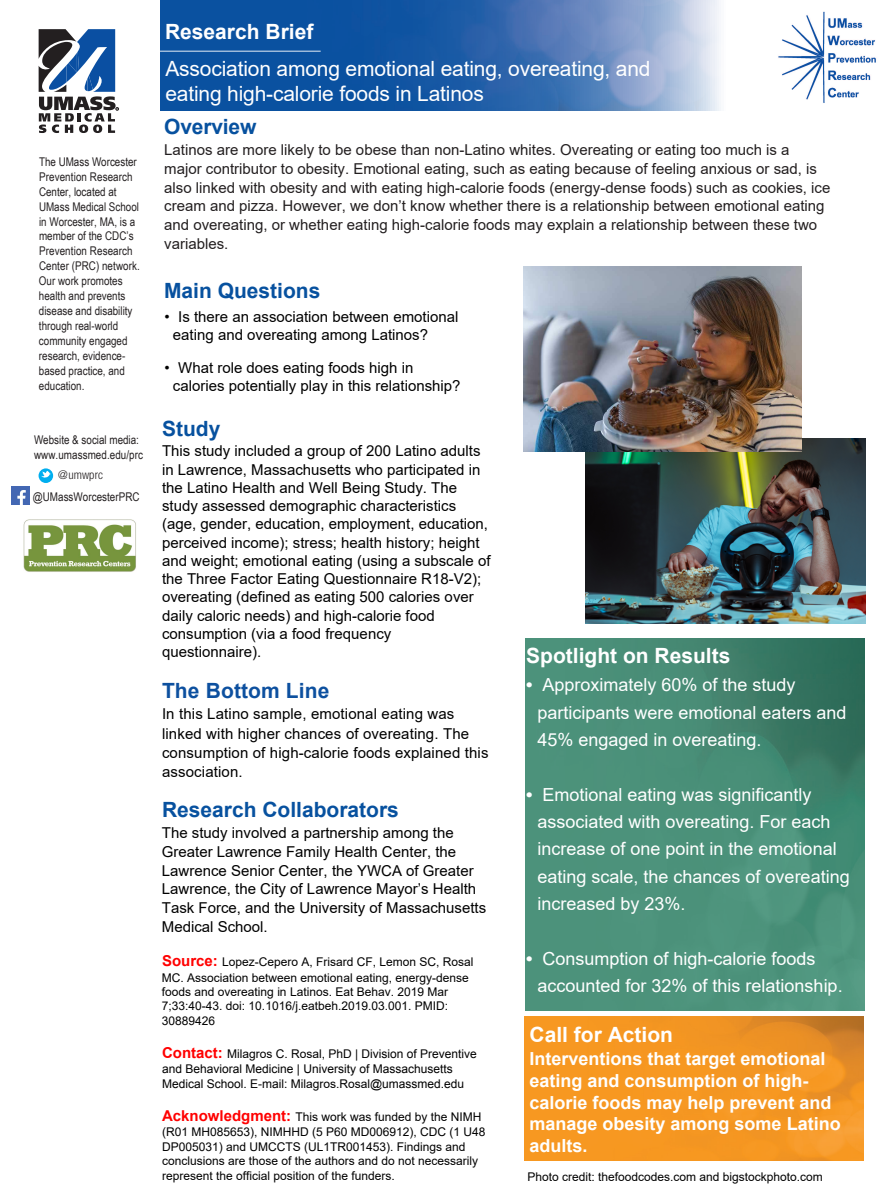
<style>
.page{position:relative;width:891px;height:1188px;background:#fff}
.page>*{position:absolute;margin:0;border:0;box-sizing:border-box;transform-origin:0 0}
.t1{font:21px/25.2px "Arial";letter-spacing:-.01em;color:#fff}
.Intro{font:700 21px "Arial";color:#fff}
.t2{font:700 21px "Arial";color:#07519f}
.t3{font:700 21px "Arial";color:#07519f}
.t4{font:700 21px "Arial";letter-spacing:.005em;color:#0d509f}
.t5{font:18px/27.3px "Arial";color:#fff}
.t6{font:700 18px/21.6px "Arial";color:#fff}
.t7{font:15px/18.3px "Arial";color:#000}
.t8{font:15px/18.6px "Arial";color:#231f20}
.t9{font:15px/18.8px "Arial";color:#000}
.t10{font:12px/14.4px "Arial";color:#000}
.Answer_text{font:12px/15px "Arial Narrow";color:#231f20}
.t11{font:12px "Arial";color:#000}
.t12{font:12px "Arial Narrow";letter-spacing:.005em;color:#221e1f}
.Answer_text-2{font:300 condensed 12px "Helvetica Neue";letter-spacing:.01em;color:#231f20}
.s1{font-style:inherit}
.s2{font-weight:700;font-size:15px;color:#f00}
.s3{font-weight:700}
</style>
<div class="page">
<img style="left:525px;top:638px;width:340px;height:372px">
<img style="left:524px;top:1017px;width:339px;height:144px">
<img style="left:161px;top:1px;width:560px;height:110px">
<svg style="left:39px;top:29px;width:80px;height:104px"></svg>
<hr style="left:156px;top:51px;width:165px;height:1px;background:#fff">
<div style="left:39px;top:468px;width:14px;height:15px;background:#00aeef;border-radius:50%"></div>
<svg style="left:41px;top:471px;width:10px;height:7px"></svg>
<img style="left:23px;top:519px;width:113px;height:53px">
<img style="left:778px;top:11px;width:98px;height:92px">
<img style="left:12px;top:487px;width:18px;height:18px">
<img style="left:586px;top:439px;width:279px;height:185px">
<img style="left:523px;top:267px;width:279px;height:184px">
<p class="Answer_text" style="left:39px;top:153px;width:102px">The UMass Worcester<br>Prevention Research<br>Center, located at<br>UMass Medical School in Worcester, MA, is a member of the CDC’s<br>Prevention Research<br>Center (PRC) network.<br>Our work promotes health and prevents disease and disability through real-world community engaged research, evidence&shy;based practice, and education.</p>
<p class="Answer_text" style="left:34px;top:432px;width:111px">Website &amp; social media: www.umassmed.edu/prc</p>
<p class="Answer_text-2" style="left:58px;top:468px;width:47px">@umwprc</p>
<p class="t12" style="left:33px;top:488px;width:108px">@UMassWorcesterPRC</p>
<p class="Intro" style="left:165px;top:17px;width:150px">Research Brief</p>
<h1 class="t1" style="left:165px;top:56px;width:487px">Association among emotional eating, overeating, and eating high-calorie foods in Latinos</h1>
<h1 class="t2" style="left:164px;top:113px;width:94px">Overview</h1>
<p class="t8" style="left:164px;top:141px;width:668px">Latinos are more likely to be obese than non-Latino whites. Overeating or eating too much is a major contributor to obesity. Emotional eating, such as eating because of feeling anxious or sad, is also linked with obesity and with eating high-calorie foods (energy-dense foods) such as cookies, ice cream and pizza. However, we don’t know whether there is a relationship between emotional eating and overeating, or whether eating high-calorie foods may explain a relationship between these two variables.</p>
<h1 class="t2" style="left:164px;top:276px;width:158px">Main Questions</h1>
<p class="t7" style="left:173px;top:308px;width:287px;text-indent:-8px">• <span class="s1">Is there an</span> association between emotional eating and overeating among Latinos?</p>
<p class="t7" style="left:173px;top:359px;width:289px;text-indent:-8px">• What role does eating foods high in calories potentially play in this relationship?</p>
<h1 class="t2" style="left:162px;top:414px;width:60px">Study</h1>
<p class="t7" style="left:162px;top:442px;width:330px">This study included a group of 200 Latino adults in Lawrence, Massachusetts who participated in the Latino Health and Well Being Study. The study assessed demographic characteristics (age, gender, education, employment, education, perceived income); stress; health history; height and weight; emotional eating (using a subscale of the Three Factor Eating Questionnaire R18-V2); overeating (defined as eating 500 calories over daily caloric needs) and high-calorie food consumption (via a food frequency questionnaire).</p>
<h1 class="t4" style="left:162px;top:676px;width:169px">The Bottom Line</h1>
<p class="t7" style="left:162px;top:704px;width:328px;line-height:19.2px">In this Latino sample, emotional eating was linked with higher chances of overeating. The consumption of high-calorie foods explained this association.</p>
<h1 class="t3" style="left:162px;top:795px;width:238px">Research Collaborators</h1>
<p class="t9" style="left:162px;top:823px;width:326px">The study <span class="s1">involved</span> a partnership among the Greater Lawrence Family Health Center, the Lawrence Senior Center, the YWCA of Greater Lawrence, the City of Lawrence Mayor’s Health Task Force, and the University of Massachusetts Medical School.</p>
<p class="t10" style="left:162px;top:954px;width:313px;line-height:15.6px"><span class="s2">Source:</span> Lopez-Cepero A, Frisard CF, Lemon SC, Rosal<br>MC. Association between emotional eating, energy-dense</p>
<p class="t10" style="left:162px;top:985px;width:288px;text-align:justify">foods and overeating in Latinos. Eat Behav. 2019 Mar 7;33:40-43. doi: 10.1016/j.eatbeh.2019.03.001. PMID:<br>30889426</p>
<p class="t10" style="left:162px;top:1046px;width:316px;line-height:15.6px"><span class="s2">Contact:</span> Milagros C. Rosal, PhD | Division of Preventive and Behavioral Medicine | University of Massachusetts</p>
<p class="t10" style="left:162px;top:1077px;width:304px">Medical School. E-mail: Milagros.Rosal@umassmed.edu</p>
<p class="t10" style="left:162px;top:1109px;width:325px;line-height:15.6px"><span class="s2">Acknowledgment</span><span class="s2">:</span> This work was funded by the NIMH (R01 MH085653), NIMHHD (5 P60 MD006912), CDC (1 U48</p>
<p class="t10" style="left:162px;top:1139px;width:318px">DP005031) and UMCCTS (UL1TR001453). Findings and conclusions are those of the authors and do not necessarily represent the official position of the funders.</p>
<h1 class="Intro" style="left:526px;top:641px;width:206px">Spotlight on Results</h1>
<p class="t5" style="left:538px;top:671px;width:311px;text-indent:-11px"><span class="s3">•</span> Approximately 60% of the study participants were emotional eaters and<br>45% engaged in overeating.</p>
<p class="t5" style="left:538px;top:781px;width:314px;text-indent:-11px"><span class="s3">•</span> Emotional eating was significantly associated with overeating. For each increase of one point in the emotional eating scale, the chances of overeating increased by 23%.</p>
<p class="t5" style="left:538px;top:945px;width:307px;text-indent:-11px"><span class="s3">•</span> Consumption of high-calorie foods accounted for 32% of this relationship.</p>
<h1 class="Intro" style="left:530px;top:1021px;width:145px">Call for Action</h1>
<p class="t6" style="left:530px;top:1048px;width:313px">Interventions that target emotional eating and consumption of high&shy;calorie foods may help prevent and manage obesity among some Latino adults.</p>
<p class="t11" style="left:527px;top:1169px;width:297px">Photo credit: thefoodcodes.com and bigstockphoto.com</p>
</div>
